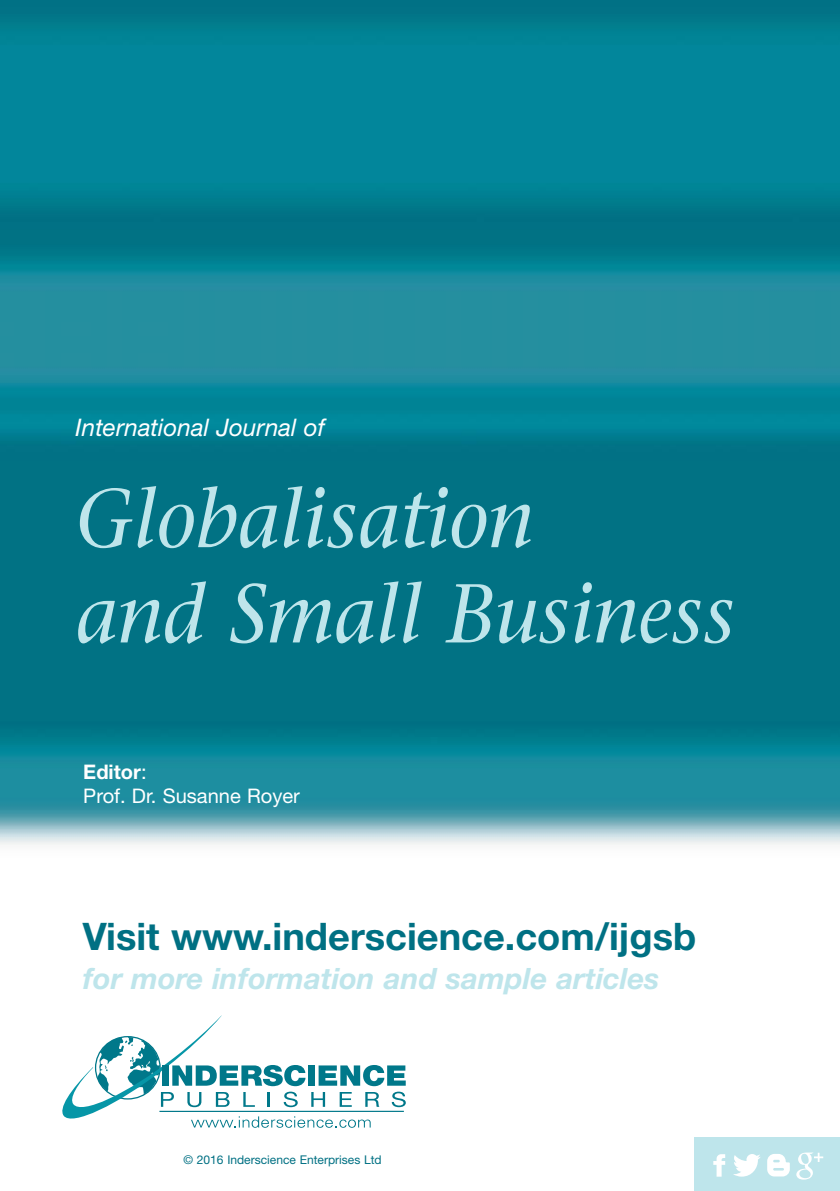
<style>
.page{position:relative;width:840px;height:1191px;background:#fff}
.page>*{position:absolute;margin:0;border:0;box-sizing:border-box;transform-origin:0 0}
.t1{font:italic 83.2px/95.2px "Stone Serif";color:#bee5eb;scale:.94 1}
.t2{font:700 38px "Helvetica Neue";color:#007083}
.t3{font:italic 700 29.4px "Helvetica Neue";color:#bee5eb}
.t4{font:italic 24.2px "Helvetica Neue";color:#fff}
.t5{font:20px/24.4px "Helvetica Neue";color:#fff}
.t6{font:12px "Helvetica Neue";color:#007083}
.s1{font-weight:700}
</style>
<div class="page">
<img style="left:0;top:0;width:839px;height:1128px">
<svg style="left:62px;top:1015px;width:343px;height:112px"></svg>
<div style="left:694px;top:1137px;width:145px;height:54px;background:#bee5eb"></div>
<svg style="left:713px;top:1154px;width:11px;height:22px"></svg>
<svg style="left:733px;top:1154px;width:27px;height:22px"></svg>
<svg style="left:767px;top:1154px;width:22px;height:22px"></svg>
<svg style="left:796px;top:1152px;width:26px;height:27px"></svg>
<p class="t4" style="left:75px;top:419px;width:251px">International Journal of</p>
<h1 class="t1" style="left:75px;top:477px;width:702px">Globalisation<br>and Small Business</h1>
<p class="t5" style="left:83px;top:761px;width:218px"><span class="s1">Editor</span>:<br>Prof. Dr. Susanne Royer</p>
<p class="t2" style="left:83px;top:922px;width:614px">Visit www.inderscience.com/ijgsb</p>
<p class="t3" style="left:83px;top:968px;width:577px">for more information and sample articles</p>
<p class="t6" style="left:183px;top:1155px;width:199px">© 2016 Inderscience Enterprises Ltd</p>
</div>
